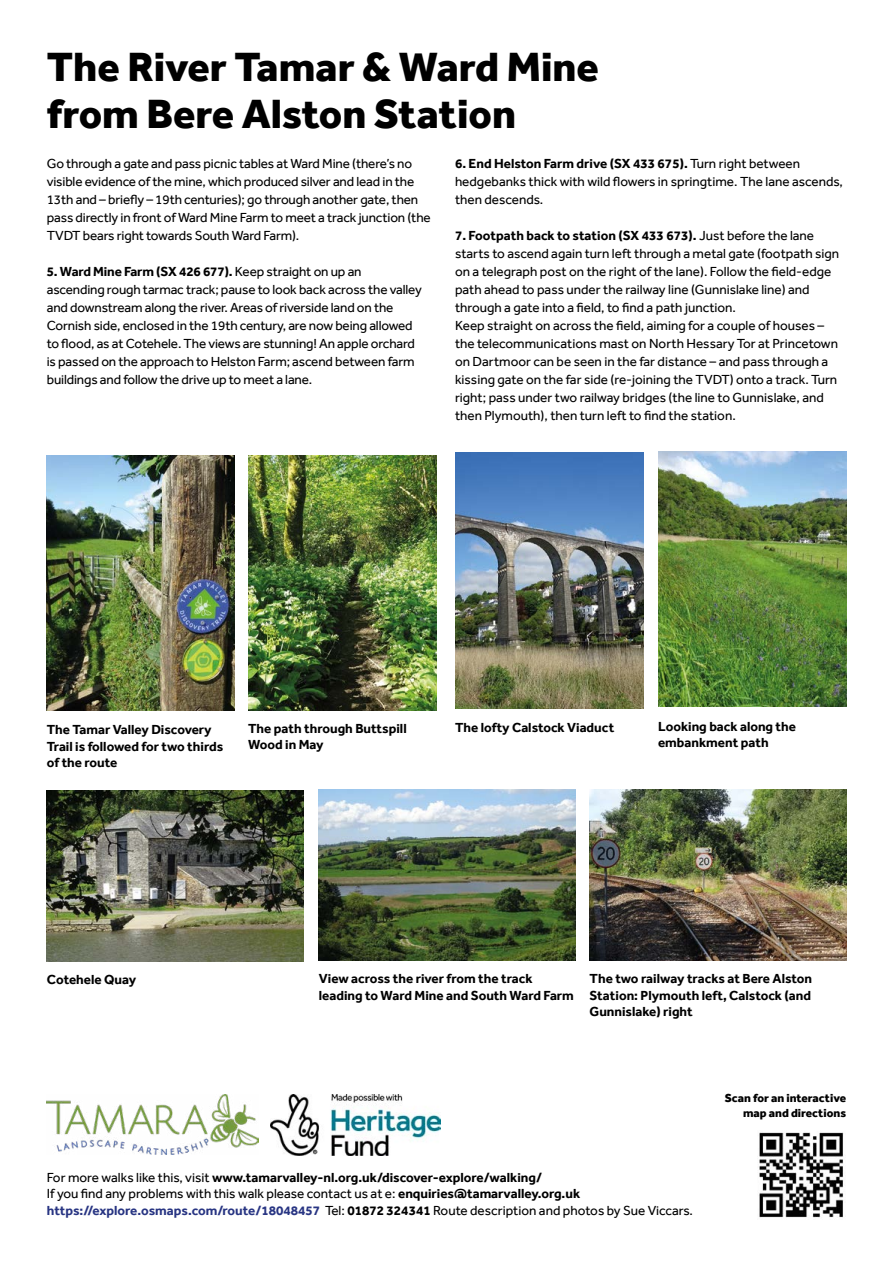
<style>
.page{position:relative;width:893px;height:1263px;background:#fff}
.page>*{position:absolute;margin:0;border:0;box-sizing:border-box;transform-origin:0 0}
.t1{font:800 42px/46.5px "Effra";color:#000}
.t2{font:13.5px/18px "Effra";letter-spacing:-.01em;color:#000}
.t3{font:700 13.5px/16.5px "Effra";color:#000}
.t4{font:800 12px/15px "Effra";color:#000;text-align:right}
.s1{font-weight:700}
.s2{font-weight:700;color:#283583}
</style>
<div class="page">
<img style="left:47px;top:455px;width:188px;height:255px">
<img style="left:47px;top:791px;width:256px;height:171px">
<img style="left:248px;top:455px;width:188px;height:255px">
<img style="left:455px;top:453px;width:188px;height:255px">
<img style="left:658px;top:452px;width:188px;height:255px">
<img style="left:590px;top:790px;width:256px;height:171px">
<img style="left:319px;top:790px;width:256px;height:171px">
<img style="left:759px;top:1132px;width:85px;height:86px">
<img style="left:47px;top:1094px;width:211px;height:61px">
<img style="left:270px;top:1094px;width:170px;height:61px">
<h1 class="t1" style="left:47px;top:43px;width:554px">The River Tamar &amp; Ward Mine from Bere Alston Station</h1>
<p class="t2" style="left:47px;top:155px;width:385px">Go through a gate and pass picnic tables at Ward Mine (there’s no visible evidence of the mine, which produced silver and lead in the 13th and – briefly – 19th centuries); go through another gate, then pass directly in front of Ward Mine Farm to meet a track junction (the TVDT bears right towards South Ward Farm).</p>
<p class="t2" style="left:47px;top:263px;width:377px"><span class="s1">5. Ward Mine Farm (SX 426 677).</span> Keep straight on up an ascending rough tarmac track; pause to look back across the valley and downstream along the river. Areas of riverside land on the Cornish side, enclosed in the 19th century, are now being allowed to flood, as at Cotehele. The views are stunning! An apple orchard is passed on the approach to Helston Farm; ascend between farm buildings and follow the drive up to meet a lane.</p>
<p class="t2" style="left:455px;top:155px;width:389px"><span class="s1">6. End Helston Farm drive (SX 433 675).</span> Turn right between hedgebanks thick with wild flowers in springtime. The lane ascends, then descends.</p>
<p class="t2" style="left:455px;top:227px;width:386px"><span class="s1">7. Footpath back to station (SX 433 673).</span> Just before the lane starts to ascend again turn left through a metal gate (footpath sign on a telegraph post on the right of the lane). Follow the field-edge path ahead to pass under the railway line (Gunnislake line) and through a gate into a field, to find a path junction.<br>Keep straight on across the field, aiming for a couple of houses – the telecommunications mast on North Hessary Tor at Princetown on Dartmoor can be seen in the far distance – and pass through a kissing gate on the far side (re-joining the TVDT) onto a track. Turn right; pass under two railway bridges (the line to Gunnislake, and then Plymouth), then turn left to find the station.</p>
<p class="t3" style="left:47px;top:721px;width:178px">The Tamar Valley Discovery<br>Trail is followed for two thirds of the route</p>
<p class="t3" style="left:248px;top:720px;width:160px">The path through Buttspill<br>Wood in May</p>
<p class="t3" style="left:455px;top:719px;width:161px">The lofty Calstock Viaduct</p>
<p class="t3" style="left:658px;top:718px;width:140px">Looking back along the embankment path</p>
<p class="t3" style="left:47px;top:971px;width:91px">Cotehele Quay</p>
<p class="t3" style="left:319px;top:970px;width:256px">View across the river from the track leading to Ward Mine and South Ward Farm</p>
<p class="t3" style="left:590px;top:970px;width:224px;text-align:justify">The two railway tracks at Bere Alston Station: Plymouth left, Calstock (and Gunnislake) right</p>
<p class="t4" style="left:725px;top:1090px;width:123px">Scan for an interactive map and directions</p>
<p class="t2" style="left:47px;top:1169px;width:648px;line-height:16.5px">For more walks like this, visit <span class="s1">www.tamarvalley-nl.org.uk/discover-explore/walking/<br></span>If you find any problems with this walk please contact us at e: <span class="s1">enquiries@tamarvalley.org.uk </span><span class="s2">https://explore.osmaps.com/route/18048457</span> Tel: <span class="s1">01872 324341</span> Route description and photos by Sue Viccars.</p>
</div>
